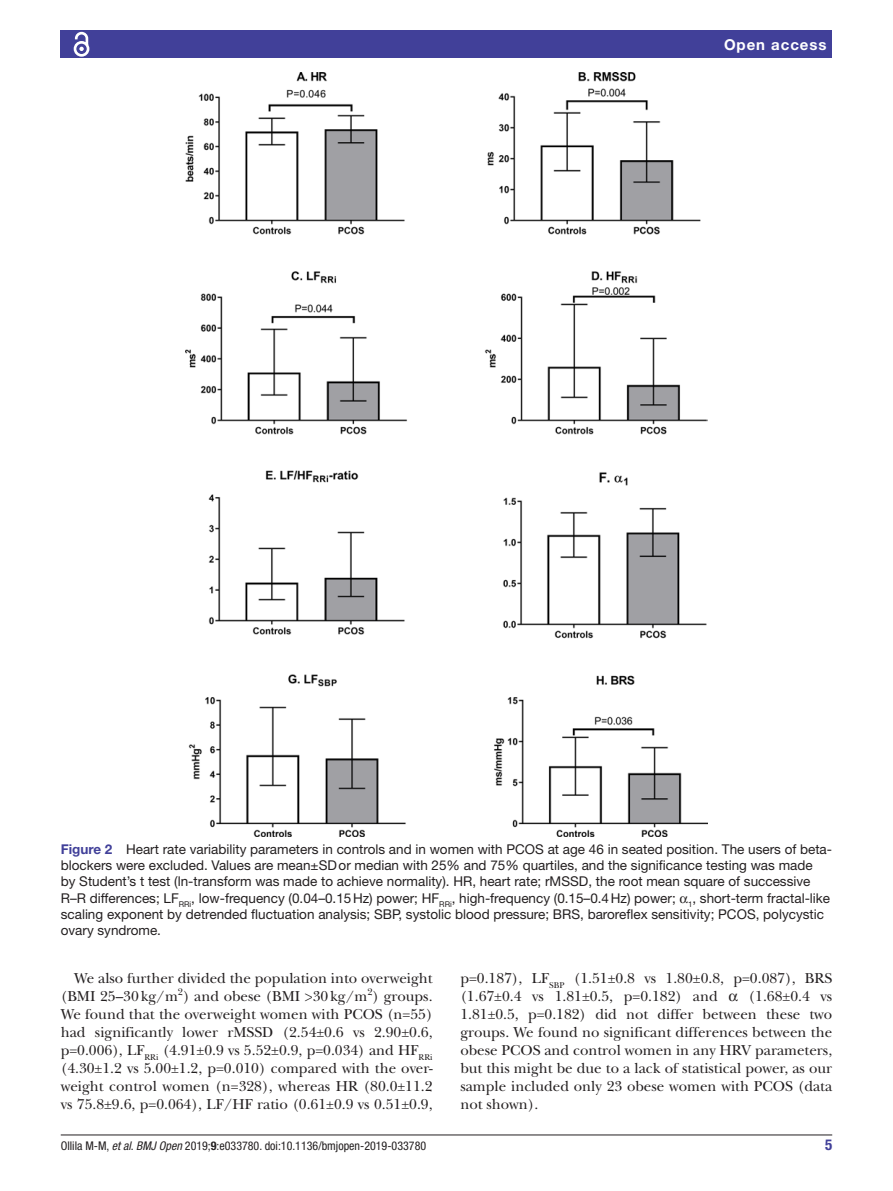
<style>
.page{position:relative;width:893px;height:1191px;background:#fff}
.page>*{position:absolute;margin:0;border:0;box-sizing:border-box;transform-origin:0 0}
.t1{font:15px/18px "New Baskerville";color:#231f20;text-align:justify}
.t2{font:700 15px "Helvetica Neue LT Std";letter-spacing:.065em;color:#fff}
.t3{font:700 condensed 15px "Helvetica Neue LT Std";color:#414099}
.t4{font:13.5px/16.2px "Helvetica Neue LT Std";color:#231f20}
.t5{font:condensed 12px "Helvetica Neue LT Std";color:#231f20}
.s1{font-weight:700;color:#414099}
.s2{font-style:italic}
.s3{font-weight:700}
</style>
<div class="page">
<hr style="left:61px;top:1134px;width:771px;height:1px;background:#231f20">
<div style="left:61px;top:31px;width:771px;height:27px;background:#414099"></div>
<svg style="left:73px;top:31px;width:17px;height:26px"></svg>
<img style="left:186px;top:73px;width:521px;height:763px">
<p class="t2" style="left:724px;top:35px;width:104px">Open access</p>
<p class="t4" style="left:61px;top:841px;width:773px"><span class="s1">Figure 2</span> Heart rate variability parameters in controls and in women with PCOS at age 46 in seated position. The users of beta&shy;blockers were excluded. Values are mean±SDor median with 25% and 75% quartiles, and the significance testing was made<br>by Student’s t test (ln-transform was made to achieve normality). HR, heart rate; rMSSD, the root mean square of successive R–R differences; LF<sub>RRi</sub>, low-frequency (0.04–0.15Hz) power; HF<sub>RRi</sub>, high-frequency (0.15–0.4Hz) power; <sub>1</sub>, short-term fractal-like scaling exponent by detrended fluctuation analysis; SBP, systolic blood pressure; BRS, baroreflex sensitivity; PCOS, polycystic ovary syndrome.</p>
<p class="t1" style="left:61px;top:969px;width:373px;text-indent:14px">We also further divided the population into overweight (BMI 25–30kg/m<sup>2</sup>) and obese (BMI &gt;30kg/m<sup>2</sup>) groups.<br>We found that the overweight women with PCOS (n=55) had significantly lower rMSSD (2.54±0.6 vs 2.90±0.6, p=0.006), LF<sub>RRi</sub> (4.91±0.9 vs 5.52±0.9, p=0.034) and HF<sub>RRi </sub>(4.30±1.2 vs 5.00±1.2, p=0.010) compared with the over&shy;weight control women (n=328), whereas HR (80.0±11.2 vs 75.8±9.6, p=0.064), LF/HF ratio (0.61±0.9 vs 0.51±0.9,</p>
<p class="t1" style="left:460px;top:969px;width:373px">p=0.187), LF<sub>SBP</sub> (1.51±0.8 vs 1.80±0.8, p=0.087), BRS (1.67±0.4 vs 1.81±0.5, p=0.182) and</p>
<p class="t1" style="left:460px;top:987px;width:373px;text-indent:288px">(1.68±0.4 vs 1.81±0.5, p=0.182) did not differ between these two groups. We found no significant differences between the obese PCOS and control women in any HRV parameters, but this might be due to a lack of statistical power, as our sample included only 23 obese women with PCOS (data not shown).</p>
<p class="t5" style="left:61px;top:1138px;width:367px">Ollila M-M, <span class="s2">et al</span>. <span class="s2">BMJ Open</span> 2019;<span class="s3">9</span>:e033780. doi:10.1136/bmjopen-2019-033780</p>
<p class="t3" style="left:825px;top:1135px;width:9px">5</p>
</div>
